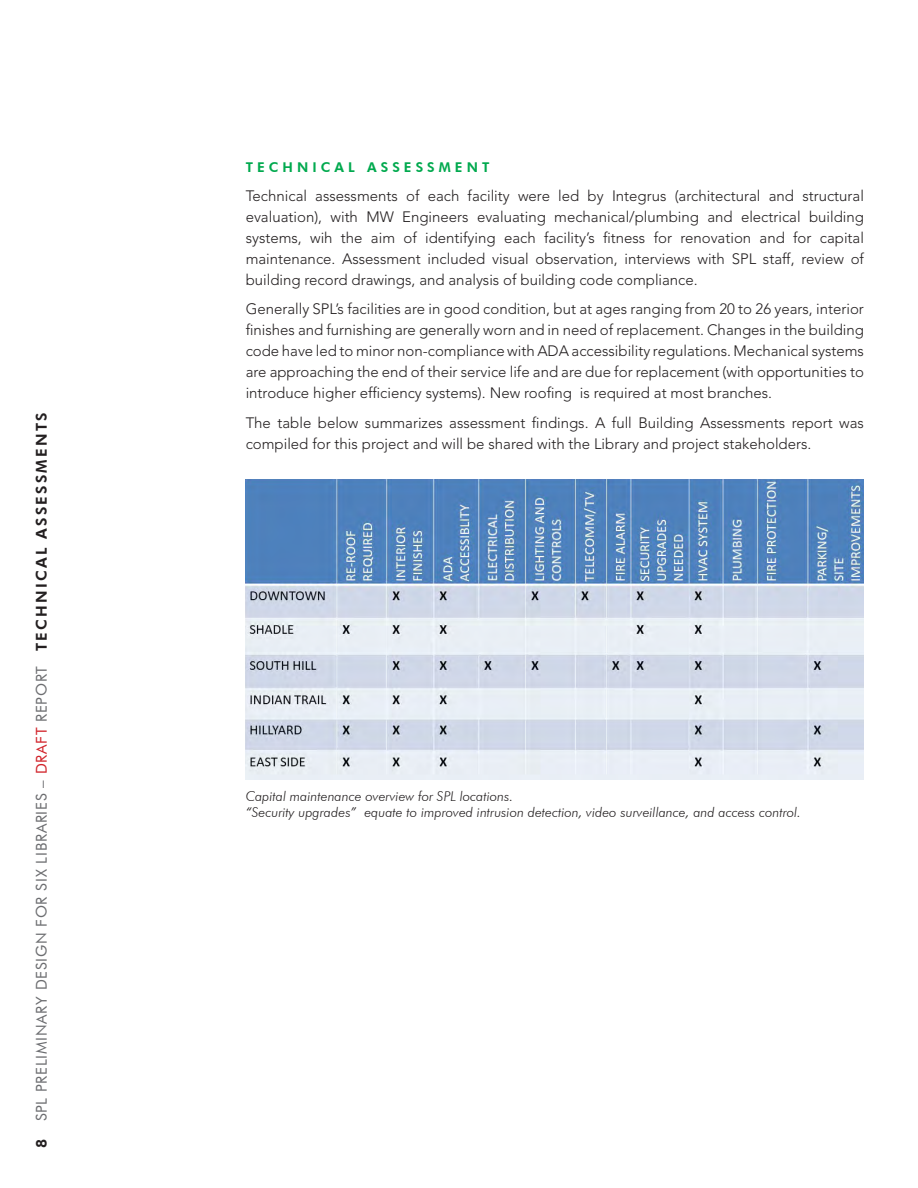
<style>
.page{position:relative;width:918px;height:1188px;background:#fff}
.page>*{position:absolute;margin:0;border:0;box-sizing:border-box;transform-origin:0 0}
.Body_Text{font:300 15px/21px "Avenir LT Std";color:#231f20;text-align:justify}
.t1{font:15px "Futura BT";letter-spacing:.05em;color:#6c6d70}
.t2{font:italic 300 13.5px/16.5px "Futura BT";color:#231f20}
.Heading{font:800 13.5px "Futura BT";letter-spacing:.3em;color:#00a94e}
.s1{font-weight:800;color:#231f20}
.s2{color:#d1232a}
</style>
<div class="page">
<img style="left:246px;top:480px;width:618px;height:300px">
<p class="t1" style="left:32px;top:1148px;width:736px;rotate:-90deg"><span class="s1">8</span> SPL PRELIMINARY DESIGN FOR SIX LIBRARIES – <span class="s2">DRAFT</span> REPORT <span class="s1">TECHNICAL ASSESSMENTS</span></p>
<p class="Heading" style="left:246px;top:159px;width:245px">TECHNICAL ASSESSMENT</p>
<p class="Body_Text" style="left:246px;top:186px;width:620px">Technical assessments of each facility were led by Integrus (architectural and structural evaluation), with MW Engineers evaluating mechanical/plumbing and electrical building systems, wih the aim of identifying each facility’s fitness for renovation and for capital maintenance. Assessment included visual observation, interviews with SPL staff, review of building record drawings, and analysis of building code compliance.</p>
<p class="Body_Text" style="left:246px;top:299px;width:620px">Generally SPL’s facilities are in good condition, but at ages ranging from 20 to 26 years, interior finishes and furnishing are generally worn and in need of replacement. Changes in the building code have led to minor non-compliance with ADA accessibility regulations. Mechanical systems are approaching the end of their service life and are due for replacement (with opportunities to introduce higher efficiency systems). New roofing is required at most branches.</p>
<p class="Body_Text" style="left:246px;top:412px;width:620px">The table below summarizes assessment findings. A full Building Assessments report was compiled for this project and will be shared with the Library and project stakeholders.</p>
<p class="t2" style="left:246px;top:788px;width:557px">Capital maintenance overview for SPL locations.<br>“Security upgrades” equate to improved intrusion detection, video surveillance, and access control.</p>
</div>
